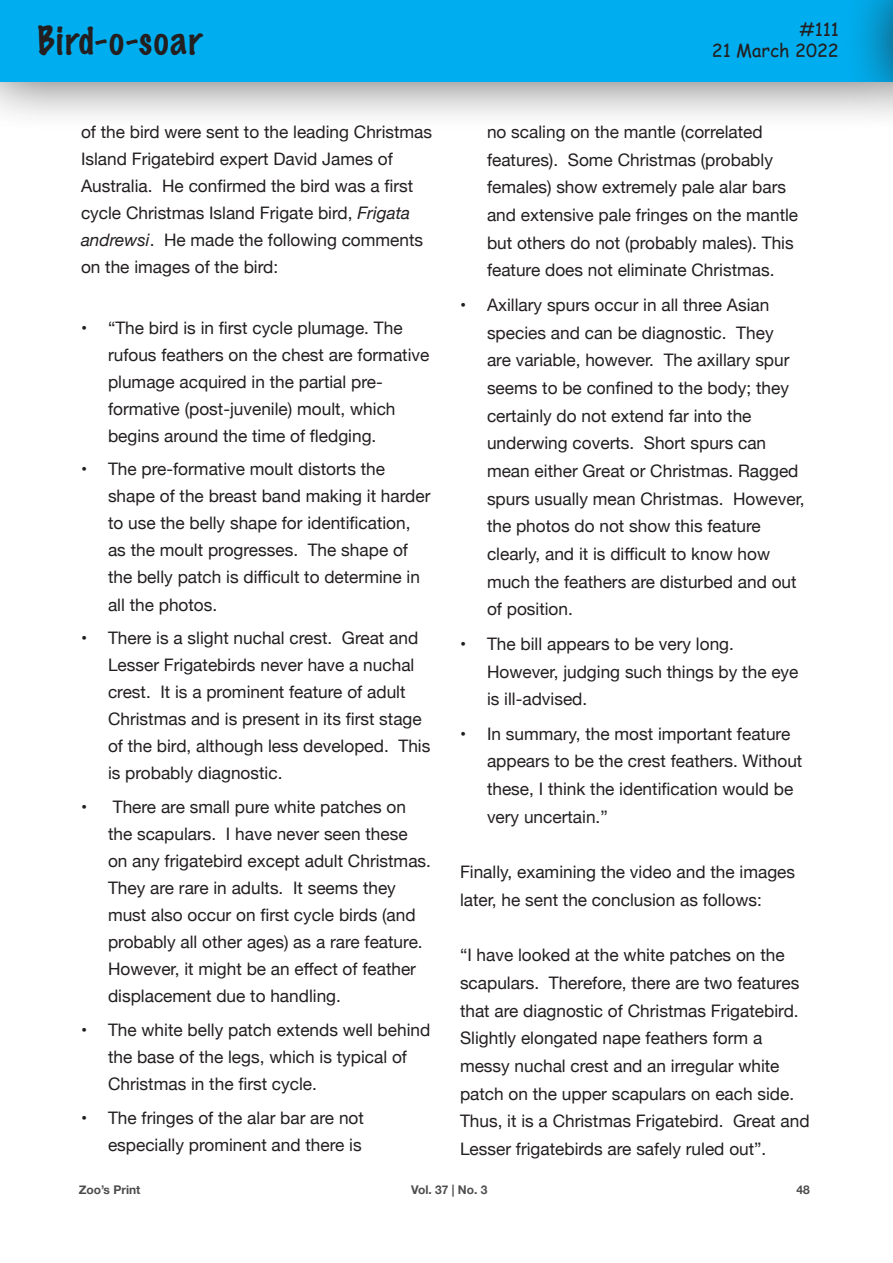
<style>
.page{position:relative;width:893px;height:1263px;background:#fff}
.page>*{position:absolute;margin:0;border:0;box-sizing:border-box;transform-origin:0 0}
.t1{font:100 36px "Marker Felt";letter-spacing:.045em;color:#231f20}
.t2{font:18px "Comic Sans MS";color:#231f20}
.t3{font:17.25px/27px "Helvetica Neue";color:#231f20}
.t4{font:700 12px "Helvetica Neue";color:#4d4d4d}
.s1{font-style:italic}
</style>
<div class="page">
<div style="left:0;top:0;width:893px;height:132px;background:#231f20;opacity:.75"></div>
<div style="left:0;top:0;width:893px;height:81px;background:#00aeef"></div>
<div style="left:842px;top:0;width:51px;height:132px;background:#231f20;opacity:.75"></div>
<hr style="left:892px;top:0;width:1px;height:81px;background:#00aeef">
<h1 class="t1" style="left:38px;top:12px;width:166px">Bird-o-soar</h1>
<p class="t3" style="left:81px;top:119px;width:353px">of the bird were sent to the leading Christmas Island Frigatebird expert David James of Australia. He confirmed the bird was a first cycle Christmas Island Frigate bird, <span class="s1">Frigata andrewsi</span>. He made the following comments on the images of the bird:</p>
<p class="t3" style="left:108px;top:315px;width:323px;text-indent:-27px">• “The bird is in first cycle plumage. The rufous feathers on the chest are formative plumage acquired in the partial pre&shy;formative (post-juvenile) moult, which begins around the time of fledging.</p>
<p class="t3" style="left:108px;top:457px;width:324px;text-indent:-27px">• The pre-formative moult distorts the shape of the breast band making it harder to use the belly shape for identification, as the moult progresses. The shape of the belly patch is difficult to determine in all the photos.</p>
<p class="t3" style="left:108px;top:626px;width:324px;text-indent:-27px">• There is a slight nuchal crest. Great and Lesser Frigatebirds never have a nuchal crest. It is a prominent feature of adult Christmas and is present in its first stage of the bird, although less developed. This is probably diagnostic.</p>
<p class="t3" style="left:108px;top:794px;width:325px;text-indent:-27px">• There are small pure white patches on the scapulars. I have never seen these on any frigatebird except adult Christmas.<br>They are rare in adults. It seems they must also occur on first cycle birds (and probably all other ages) as a rare feature.<br>However, it might be an effect of feather displacement due to handling.</p>
<p class="t3" style="left:108px;top:1017px;width:324px;text-indent:-27px">• The white belly patch extends well behind the base of the legs, which is typical of<br>Christmas in the first cycle.</p>
<p class="t3" style="left:81px;top:1105px;width:284px;text-align:right">• The fringes of the alar bar are not especially prominent and there is</p>
<p class="t2" style="left:799px;top:16px;width:41px">#111</p>
<p class="t2" style="left:712px;top:37px;width:129px">21 March 2022</p>
<p class="t3" style="left:487px;top:119px;width:313px;line-height:27.8px">no scaling on the mantle (correlated features). Some Christmas (probably females) show extremely pale alar bars and extensive pale fringes on the mantle but others do not (probably males). This feature does not eliminate Christmas.</p>
<p class="t3" style="left:487px;top:292px;width:319px;line-height:27.8px;text-indent:-27px">• Axillary spurs occur in all three Asian species and can be diagnostic. They<br>are variable, however. The axillary spur seems to be confined to the body; they certainly do not extend far into the underwing coverts. Short spurs can mean either Great or Christmas. Ragged spurs usually mean Christmas. However, the photos do not show this feature clearly, and it is difficult to know how much the feathers are disturbed and out of position.</p>
<p class="t3" style="left:487px;top:631px;width:313px;line-height:27.8px;text-indent:-27px">• The bill appears to be very long.<br>However, judging such things by the eye is ill-advised.</p>
<p class="t3" style="left:487px;top:721px;width:317px;line-height:27.8px;text-indent:-27px">• In summary, the most important feature appears to be the crest feathers. Without these, I think the identification would be very uncertain.”</p>
<p class="t3" style="left:460px;top:859px;width:337px;line-height:27.8px">Finally, examining the video and the images later, he sent the conclusion as follows:</p>
<p class="t3" style="left:460px;top:942px;width:351px;line-height:27.8px">“I have looked at the white patches on the scapulars. Therefore, there are two features that are diagnostic of Christmas Frigatebird.<br>Slightly elongated nape feathers form a messy nuchal crest and an irregular white patch on the upper scapulars on each side.<br>Thus, it is a Christmas Frigatebird. Great and Lesser frigatebirds are safely ruled out”.</p>
<p class="t4" style="left:79px;top:1180px;width:63px">Zoo’s Print</p>
<p class="t4" style="left:411px;top:1180px;width:78px">Vol. 37 | No. 3</p>
<p class="t4" style="left:796px;top:1180px;width:15px">48</p>
</div>
